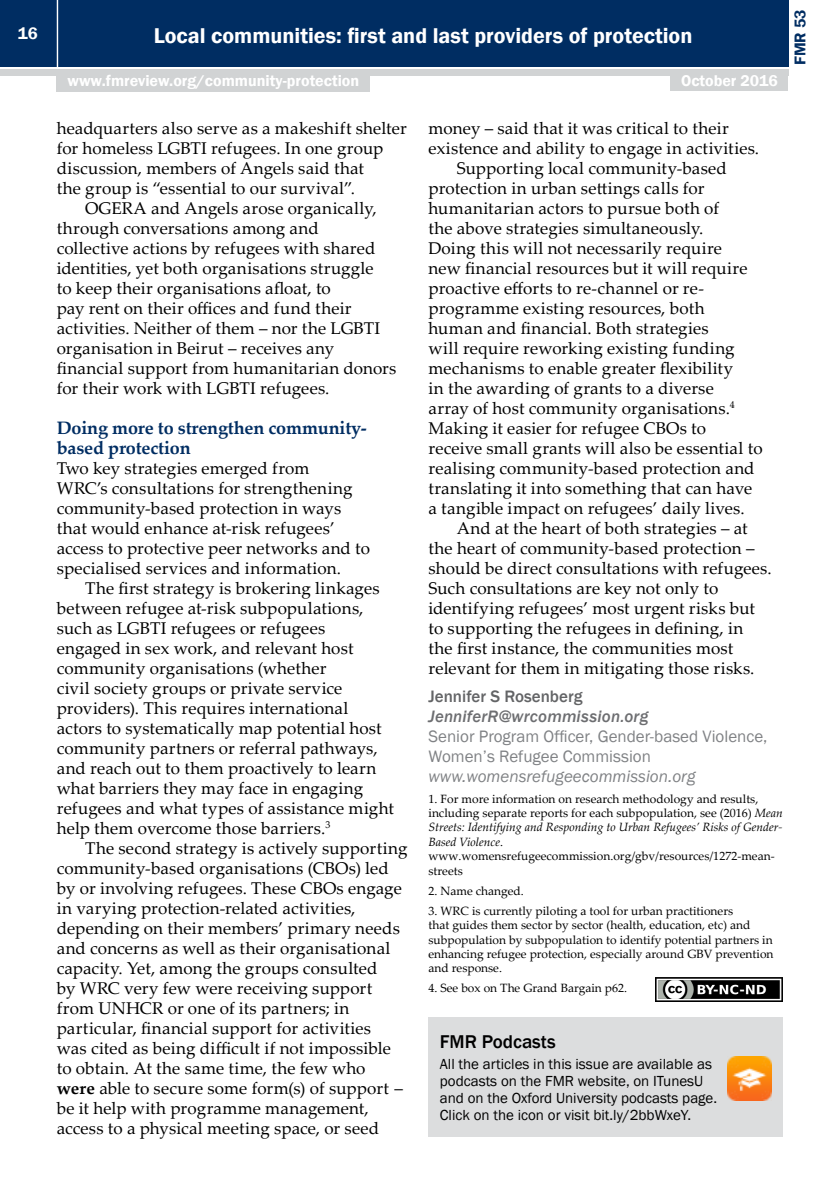
<style>
.page{position:relative;width:840px;height:1191px;background:#fff}
.page>*{position:absolute;margin:0;border:0;box-sizing:border-box;transform-origin:0 0}
.t1{font:600 22px "Franklin Gothic";color:#fff}
.t2{font:500 19px "Franklin Gothic";color:#000}
.t3{font:700 18px/20px "Palatino Linotype";letter-spacing:-.01em;color:#002d62}
.t4{font:17px/20px "Palatino Linotype";letter-spacing:.01em;color:#000}
.t5{font:17px/20px "Franklin Gothic";color:#808285}
.t6{font:italic 17px "Franklin Gothic";color:#808285}
.t7{font:italic 500 17px "Franklin Gothic";letter-spacing:.01em;color:#6d6e71}
.t8{font:500 17px "Franklin Gothic";color:#636466}
.t9{font:600 17px "Franklin Gothic";color:#fff}
.t10{font:600 16px "Franklin Gothic";color:#fff}
.t11{font:600 16px "Franklin Gothic";color:#002d62}
.t12{font:15px/17px "Franklin Gothic";color:#000}
.t13{font:12px/14.4px "Palatino Linotype";color:#000}
.s1{font-weight:700}
.s2{font-style:italic}
</style>
<div class="page">
<div style="left:0;top:0;width:787px;height:66px;background:#002d62"></div>
<div style="left:0;top:69px;width:787px;height:6px;background:#d1d3d4"></div>
<hr style="left:57px;top:0;width:1px;height:67px;background:#fff">
<div style="left:670px;top:73px;width:117px;height:18px;background:#d1d3d4"></div>
<div style="left:57px;top:74px;width:313px;height:18px;background:#d1d3d4"></div>
<div style="left:428px;top:1017px;width:354px;height:120px;background:#dcddde"></div>
<img style="left:727px;top:1056px;width:44px;height:45px">
<img style="left:655px;top:977px;width:127px;height:24px">
<p class="t9" style="left:18px;top:23px;width:21px">16</p>
<p class="t1" style="left:154px;top:22px;width:540px">Local communities: first and last providers of protection</p>
<p class="t10" style="left:67px;top:71px;width:293px">www.fmreview.org/community-protection</p>
<p class="t10" style="left:680px;top:71px;width:98px">October 2016</p>
<p class="t11" style="left:789px;top:65px;width:57px;rotate:-90deg">FMR 53</p>
<p class="t4" style="left:57px;top:117px;width:351px">headquarters also serve as a makeshift shelter</p>
<p class="t4" style="left:57px;top:137px;width:328px">for homeless LGBTI refugees. In one group</p>
<p class="t4" style="left:57px;top:157px;width:309px">discussion, members of Angels said that</p>
<p class="t4" style="left:57px;top:177px;width:299px">the group is “essential to our survival”.</p>
<p class="t4" style="left:85px;top:197px;width:293px">OGERA and Angels arose organically,</p>
<p class="t4" style="left:57px;top:217px;width:263px">through conversations among and</p>
<p class="t4" style="left:57px;top:237px;width:320px">collective actions by refugees with shared</p>
<p class="t4" style="left:57px;top:257px;width:318px">identities, yet both organisations struggle</p>
<p class="t4" style="left:57px;top:277px;width:275px">to keep their organisations afloat, to</p>
<p class="t4" style="left:57px;top:297px;width:296px">pay rent on their offices and fund their</p>
<p class="t4" style="left:57px;top:317px;width:325px">activities. Neither of them – nor the LGBTI</p>
<p class="t4" style="left:57px;top:337px;width:279px">organisation in Beirut – receives any</p>
<p class="t4" style="left:57px;top:357px;width:341px">financial support from humanitarian donors</p>
<p class="t4" style="left:57px;top:377px;width:274px">for their work with LGBTI refugees.</p>
<p class="t3" style="left:57px;top:417px;width:311px">Doing more to strengthen community&shy;based protection</p>
<p class="t4" style="left:57px;top:457px;width:315px">Two key strategies emerged from<br>WRC’s consultations for strengthening community-based protection in ways that would enhance at-risk refugees’ access to protective peer networks and to specialised services and information.</p>
<p class="t4" style="left:57px;top:577px;width:338px;text-indent:28px">The first strategy is brokering linkages between refugee at-risk subpopulations, such as LGBTI refugees or refugees<br>engaged in sex work, and relevant host community organisations (whether<br>civil society groups or private service providers). This requires international actors to systematically map potential host community partners or referral pathways, and reach out to them proactively to learn what barriers they may face in engaging refugees and what types of assistance might help them overcome those barriers.<sup>3</sup></p>
<p class="t4" style="left:57px;top:837px;width:352px;text-indent:28px">The second strategy is actively supporting community-based organisations (CBOs) led by or involving refugees. These CBOs engage in varying protection-related activities, depending on their members’ primary needs and concerns as well as their organisational capacity. Yet, among the groups consulted<br>by WRC very few were receiving support from UNHCR or one of its partners; in particular, financial support for activities<br>was cited as being difficult if not impossible to obtain. At the same time, the few who <span class="s1">were</span> able to secure some form(s) of support – be it help with programme management, access to a physical meeting space, or seed</p>
<p class="t4" style="left:428px;top:117px;width:301px">money – said that it was critical to their</p>
<p class="t4" style="left:428px;top:137px;width:332px">existence and ability to engage in activities.</p>
<p class="t4" style="left:456px;top:157px;width:271px">Supporting local community-based</p>
<p class="t4" style="left:428px;top:177px;width:277px">protection in urban settings calls for</p>
<p class="t4" style="left:428px;top:197px;width:292px">humanitarian actors to pursue both of</p>
<p class="t4" style="left:428px;top:217px;width:276px">the above strategies simultaneously.</p>
<p class="t4" style="left:428px;top:237px;width:295px">Doing this will not necessarily require</p>
<p class="t4" style="left:428px;top:257px;width:320px">new financial resources but it will require</p>
<p class="t4" style="left:428px;top:277px;width:277px">proactive efforts to re-channel or re-</p>
<p class="t4" style="left:428px;top:297px;width:277px">programme existing resources, both</p>
<p class="t4" style="left:428px;top:317px;width:281px">human and financial. Both strategies</p>
<p class="t4" style="left:428px;top:337px;width:307px">will require reworking existing funding</p>
<p class="t4" style="left:428px;top:357px;width:306px">mechanisms to enable greater flexibility</p>
<p class="t4" style="left:428px;top:377px;width:287px">in the awarding of grants to a diverse</p>
<p class="t4" style="left:428px;top:397px;width:307px">array of host community organisations.<sup>4</sup></p>
<p class="t4" style="left:428px;top:417px;width:279px">Making it easier for refugee CBOs to</p>
<p class="t4" style="left:428px;top:437px;width:335px">receive small grants will also be essential to</p>
<p class="t4" style="left:428px;top:457px;width:327px">realising community-based protection and</p>
<p class="t4" style="left:428px;top:477px;width:325px">translating it into something that can have</p>
<p class="t4" style="left:428px;top:497px;width:317px">a tangible impact on refugees’ daily lives.</p>
<p class="t4" style="left:456px;top:517px;width:292px">And at the heart of both strategies – at</p>
<p class="t4" style="left:428px;top:537px;width:327px">the heart of community-based protection –</p>
<p class="t4" style="left:428px;top:557px;width:344px">should be direct consultations with refugees.</p>
<p class="t4" style="left:428px;top:577px;width:291px">Such consultations are key not only to</p>
<p class="t4" style="left:428px;top:597px;width:328px">identifying refugees’ most urgent risks but</p>
<p class="t4" style="left:428px;top:617px;width:316px">to supporting the refugees in defining, in</p>
<p class="t4" style="left:428px;top:637px;width:306px">the first instance, the communities most</p>
<p class="t4" style="left:428px;top:657px;width:327px">relevant for them in mitigating those risks.</p>
<p class="t8" style="left:428px;top:686px;width:155px">Jennifer S Rosenberg</p>
<p class="t7" style="left:428px;top:706px;width:221px">JenniferR@wrcommission.org</p>
<p class="t5" style="left:428px;top:727px;width:340px">Senior Program Officer, Gender-based Violence,<br>Women’s Refugee Commission</p>
<p class="t6" style="left:428px;top:766px;width:268px">www.womensrefugeecommission.org</p>
<p class="t13" style="left:428px;top:791px;width:355px">1. For more information on research methodology and results, including separate reports for each subpopulation, see (2016) <span class="s2">Mean Streets: Identifying and Responding to Urban Refugees’ Risks of Gender-Based Violence</span>. www.womensrefugeecommission.org/gbv/resources/1272-mean&shy;streets</p>
<p class="t13" style="left:428px;top:883px;width:97px">2. Name changed.</p>
<p class="t13" style="left:428px;top:903px;width:346px">3. WRC is currently piloting a tool for urban practitioners<br>that guides them sector by sector (health, education, etc) and subpopulation by subpopulation to identify potential partners in enhancing refugee protection, especially around GBV prevention and response.</p>
<p class="t13" style="left:428px;top:980px;width:200px">4. See box on The Grand Bargain p62.</p>
<p class="t2" style="left:439px;top:1029px;width:117px">FMR Podcasts</p>
<p class="t12" style="left:439px;top:1056px;width:279px">All the articles in this issue are available as podcasts on the FMR website, on ITunesU and on the Oxford University podcasts page.<br>Click on the icon or visit bit.ly/2bbWxeY.</p>
</div>
